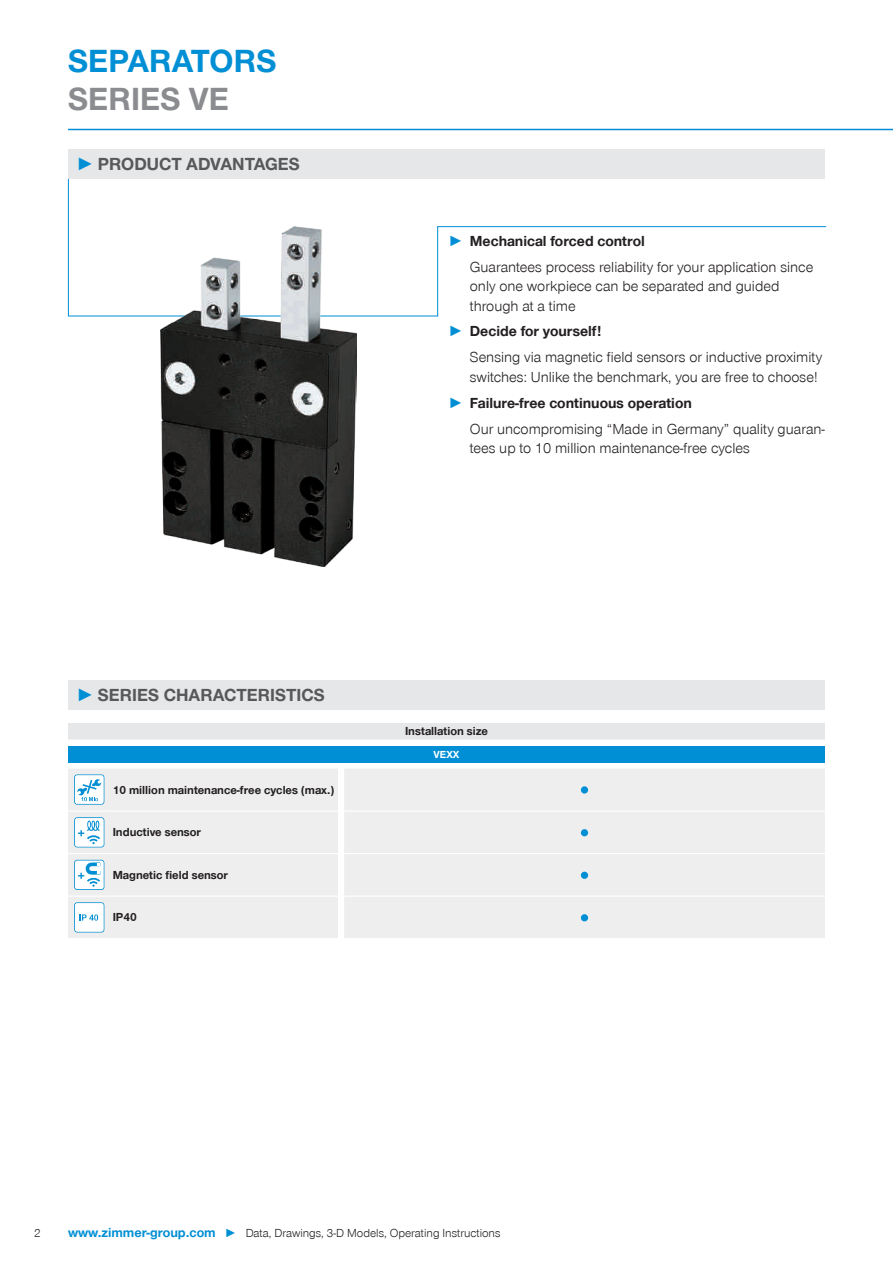
<style>
.page{position:relative;width:893px;height:1263px;background:#fff}
.page>*{position:absolute;margin:0;border:0;box-sizing:border-box;transform-origin:0 0}
.CB_AF_Headline_22_25{font:700 33px/37.5px "Zimmer Group Sans Global";color:#008fd5}
.t1{font:700 18px "Zimmer Group Sans Global";color:#57585a}
.CB_AF_Prodvort_Body{font:300 15px/19.5px "Zimmer Group Sans Global";color:#231f20}
.t2{font:700 15px "Zimmer Group Sans Global";color:#231f20}
.CB_AF_Tab_Bestellnum{font:700 12px "Zimmer Group Sans Global";color:#231f20}
.CB_AF_Seitenzahl_lin{font:300 12px "Zimmer Group Sans Global";color:#231f20}
.CB_AF_Fußnote_zentri{font:700 12px "Zimmer Group Sans Global";color:#231f20}
.CB_AF_Fußnote_zentri-2{font:700 10.5px "Zimmer Group Sans Global";color:#fff}
.s1{color:#8a8c8f}
.s2{font-family:"Zimmer Group Sans";color:#008fd5}
.s3{font-weight:700;font-size:13.5px;color:#008fd5}
.s4{color:#008fd5}
</style>
<div class="page">
<svg style="left:68px;top:179px;width:759px;height:138px"></svg>
<img style="left:161px;top:226px;width:195px;height:340px">
<hr style="left:68px;top:129px;width:825px;height:1px;background:#008fd5">
<div style="left:68px;top:149px;width:757px;height:30px;background:#e6e7e9"></div>
<div style="left:68px;top:680px;width:757px;height:30px;background:#e6e7e9"></div>
<div style="left:68px;top:722px;width:757px;height:17px;background:#e6e7e9"></div>
<svg style="left:68px;top:739px;width:757px;height:199px;background:#d9e7ee"></svg>
<div style="left:581px;top:914px;width:7px;height:7px;background:#008fd5;border-radius:50%"></div>
<p class="CB_AF_Headline_22_25" style="left:68px;top:42px;width:210px">SEPARATORS<br><span class="s1">SERIES VE</span></p>
<p class="t1" style="left:77px;top:153px;width:225px"><span class="s2">►</span> PRODUCT ADVANTAGES</p>
<p class="t2" style="left:449px;top:232px;width:198px"><span class="s2">►</span> Mechanical forced control</p>
<p class="CB_AF_Prodvort_Body" style="left:470px;top:257px;width:345px">Guarantees process reliability for your application since only one workpiece can be separated and guided through at a time</p>
<p class="t2" style="left:449px;top:322px;width:154px"><span class="s2">►</span> Decide for yourself!</p>
<p class="CB_AF_Prodvort_Body" style="left:470px;top:347px;width:354px">Sensing via magnetic field sensors or inductive proximity switches: Unlike the benchmark, you are free to choose!</p>
<p class="t2" style="left:449px;top:394px;width:245px"><span class="s2">►</span> Failure-free continuous operation</p>
<p class="CB_AF_Prodvort_Body" style="left:470px;top:419px;width:357px">Our uncompromising “Made in Germany” quality guaran&shy;tees up to 10 million maintenance-free cycles</p>
<p class="t1" style="left:77px;top:684px;width:250px"><span class="s2">►</span> SERIES CHARACTERISTICS</p>
<p class="CB_AF_Tab_Bestellnum" style="left:113px;top:782px;width:223px">10 million maintenance-free cycles (max.)</p>
<p class="CB_AF_Tab_Bestellnum" style="left:113px;top:825px;width:90px">Inductive sensor</p>
<p class="CB_AF_Tab_Bestellnum" style="left:113px;top:868px;width:117px">Magnetic field sensor</p>
<p class="CB_AF_Tab_Bestellnum" style="left:113px;top:910px;width:26px">IP40</p>
<p class="CB_AF_Fußnote_zentri" style="left:405px;top:724px;width:84px">Installation size</p>
<p class="CB_AF_Fußnote_zentri-2" style="left:434px;top:748px;width:27px">VEXX</p>
<p class="CB_AF_Seitenzahl_lin" style="left:34px;top:1226px;width:8px">2</p>
<p class="CB_AF_Seitenzahl_lin" style="left:68px;top:1226px;width:434px"><span class="s3">www.zimmer-group.com</span> <span class="s4">►</span> Data, Drawings, 3-D Models, Operating Instructions</p>
</div>
